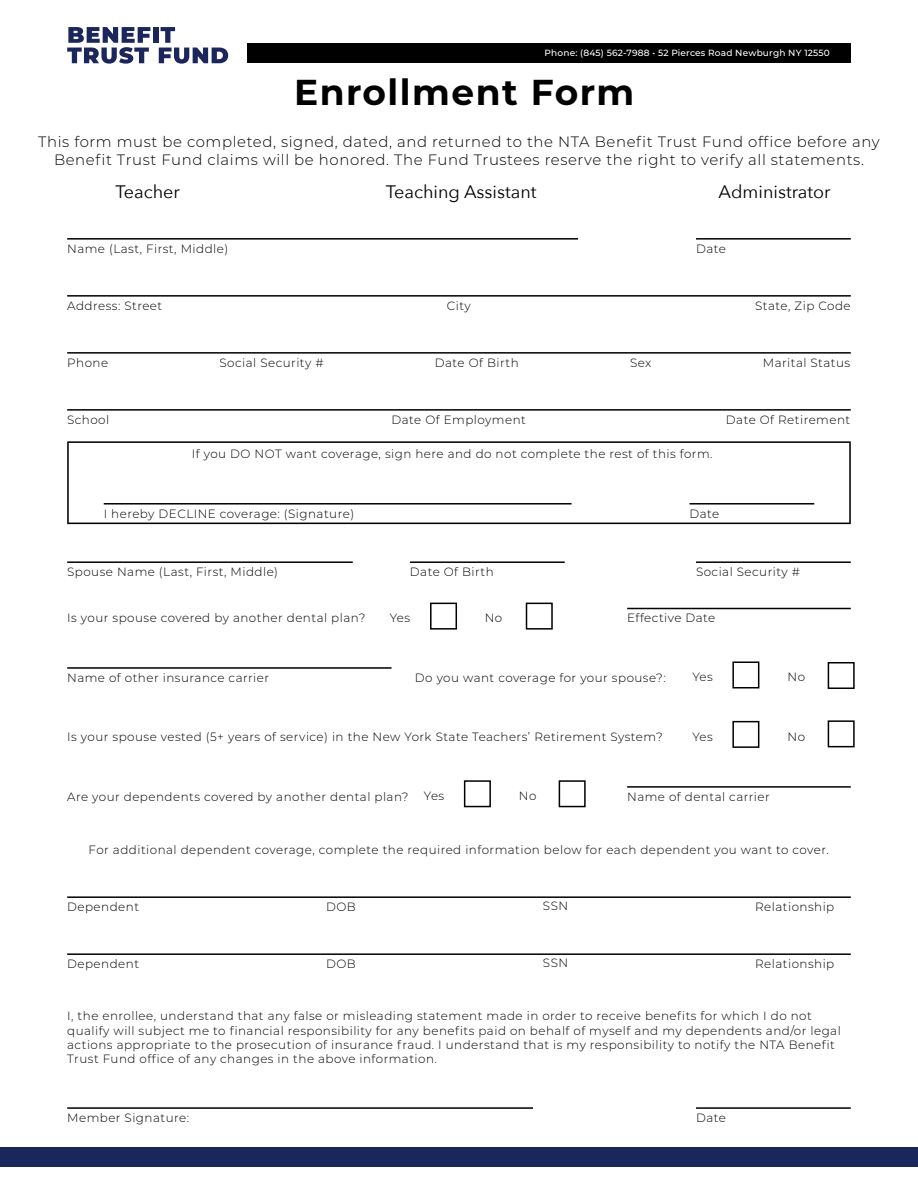
<style>
.page{position:relative;width:918px;height:1188px;background:#fff}
.page>*{position:absolute;margin:0;border:0;box-sizing:border-box;transform-origin:0 0}
.t1{font:700 36px "Montserrat";letter-spacing:.04em;color:#000}
.t2{font:18px "Avenir Next";color:#000}
.t3{font:300 15px/18px "Montserrat";letter-spacing:.04em;color:#000;text-align:center}
.t4{font:300 12px/14.4px "Montserrat";letter-spacing:.04em;color:#000}
.t5{font:500 9px "Montserrat";letter-spacing:.02em;color:#fff}
</style>
<div class="page">
<div style="left:0;top:1147px;width:918px;height:20px;background:#1a265c"></div>
<hr style="left:67px;top:352px;width:784px;height:2px;background:#000">
<hr style="left:67px;top:409px;width:784px;height:2px;background:#000">
<hr style="left:696px;top:238px;width:155px;height:2px;background:#000">
<hr style="left:67px;top:238px;width:511px;height:2px;background:#000">
<hr style="left:696px;top:561px;width:155px;height:2px;background:#000">
<hr style="left:410px;top:561px;width:155px;height:2px;background:#000">
<hr style="left:67px;top:561px;width:286px;height:2px;background:#000">
<hr style="left:67px;top:295px;width:784px;height:2px;background:#000">
<hr style="left:67px;top:896px;width:784px;height:2px;background:#000">
<hr style="left:696px;top:1107px;width:155px;height:2px;background:#000">
<hr style="left:67px;top:1107px;width:466px;height:2px;background:#000">
<hr style="left:627px;top:608px;width:224px;height:1px;background:#000">
<hr style="left:67px;top:667px;width:325px;height:2px;background:#000">
<hr style="left:627px;top:786px;width:224px;height:2px;background:#000">
<hr style="left:67px;top:953px;width:784px;height:2px;background:#000">
<svg style="left:67px;top:441px;width:784px;height:83px"></svg>
<hr style="left:689px;top:503px;width:125px;height:2px;background:#000">
<hr style="left:104px;top:503px;width:468px;height:2px;background:#000">
<div style="left:153px;top:27px;width:5px;height:16px;background:#1a265c"></div>
<svg style="left:67px;top:27px;width:83px;height:37px"></svg>
<svg style="left:159px;top:27px;width:69px;height:37px"></svg>
<div style="left:247px;top:43px;width:604px;height:20px;background:#000"></div>
<div style="left:430px;top:603px;width:27px;height:27px;border:2px solid #000"></div>
<div style="left:526px;top:603px;width:27px;height:27px;border:2px solid #000"></div>
<div style="left:732px;top:662px;width:27px;height:27px;border:2px solid #000"></div>
<div style="left:828px;top:662px;width:27px;height:27px;border:2px solid #000"></div>
<div style="left:732px;top:721px;width:27px;height:27px;border:2px solid #000"></div>
<div style="left:828px;top:720px;width:27px;height:27px;border:2px solid #000"></div>
<div style="left:464px;top:780px;width:27px;height:27px;border:1px solid #000"></div>
<div style="left:559px;top:780px;width:27px;height:27px;border:1px solid #000"></div>
<p class="t5" style="left:544px;top:46px;width:287px">Phone: (845) 562-7988 • 52 Pierces Road Newburgh NY 12550</p>
<h1 class="t1" style="left:294px;top:67px;width:342px">Enrollment Form</h1>
<p class="t3" style="left:38px;top:132px;width:843px">This form must be completed, signed, dated, and returned to the NTA Benefit Trust Fund office before any<br>Benefit Trust Fund claims will be honored. The Fund Trustees reserve the right to verify all statements.</p>
<h2 class="t2" style="left:115px;top:176px;width:66px">Teacher</h2>
<h2 class="t2" style="left:386px;top:176px;width:152px">Teaching Assistant</h2>
<h2 class="t2" style="left:719px;top:176px;width:113px">Administrator</h2>
<p class="t4" style="left:67px;top:241px;width:163px">Name (Last, First, Middle)</p>
<p class="t4" style="left:696px;top:241px;width:31px">Date</p>
<p class="t4" style="left:67px;top:298px;width:97px">Address: Street</p>
<p class="t4" style="left:447px;top:298px;width:25px">City</p>
<p class="t4" style="left:755px;top:298px;width:97px">State, Zip Code</p>
<p class="t4" style="left:67px;top:355px;width:43px">Phone</p>
<p class="t4" style="left:220px;top:355px;width:105px">Social Security #</p>
<p class="t4" style="left:435px;top:355px;width:85px">Date Of Birth</p>
<p class="t4" style="left:630px;top:355px;width:23px">Sex</p>
<p class="t4" style="left:763px;top:355px;width:89px">Marital Status</p>
<p class="t4" style="left:67px;top:412px;width:44px">School</p>
<p class="t4" style="left:392px;top:412px;width:136px">Date Of Employment</p>
<p class="t4" style="left:726px;top:412px;width:126px">Date Of Retirement</p>
<p class="t4" style="left:192px;top:447px;width:522px">If you DO NOT want coverage, sign here and do not complete the rest of this form.</p>
<p class="t4" style="left:104px;top:506px;width:252px">I hereby DECLINE coverage: (Signature)</p>
<p class="t4" style="left:689px;top:506px;width:31px">Date</p>
<p class="t4" style="left:67px;top:564px;width:212px">Spouse Name (Last, First, Middle)</p>
<p class="t4" style="left:410px;top:564px;width:85px">Date Of Birth</p>
<p class="t4" style="left:696px;top:564px;width:105px">Social Security #</p>
<p class="t4" style="left:67px;top:611px;width:300px">Is your spouse covered by another dental plan?</p>
<p class="t4" style="left:390px;top:610px;width:22px">Yes</p>
<p class="t4" style="left:485px;top:610px;width:19px">No</p>
<p class="t4" style="left:627px;top:611px;width:90px">Effective Date</p>
<p class="t4" style="left:67px;top:670px;width:203px">Name of other insurance carrier</p>
<p class="t4" style="left:415px;top:670px;width:252px">Do you want coverage for your spouse?:</p>
<p class="t4" style="left:692px;top:669px;width:22px">Yes</p>
<p class="t4" style="left:788px;top:669px;width:19px">No</p>
<p class="t4" style="left:67px;top:730px;width:597px">Is your spouse vested (5+ years of service) in the New York State Teachers’ Retirement System?</p>
<p class="t4" style="left:692px;top:729px;width:22px">Yes</p>
<p class="t4" style="left:788px;top:729px;width:19px">No</p>
<p class="t4" style="left:67px;top:789px;width:343px">Are your dependents covered by another dental plan?</p>
<p class="t4" style="left:424px;top:788px;width:22px">Yes</p>
<p class="t4" style="left:519px;top:788px;width:19px">No</p>
<p class="t4" style="left:627px;top:789px;width:144px">Name of dental carrier</p>
<p class="t4" style="left:89px;top:842px;width:742px">For additional dependent coverage, complete the required information below for each dependent you want to cover.</p>
<p class="t4" style="left:67px;top:899px;width:73px">Dependent</p>
<p class="t4" style="left:326px;top:899px;width:31px">DOB</p>
<p class="t4" style="left:543px;top:899px;width:27px">SSN</p>
<p class="t4" style="left:755px;top:899px;width:81px">Relationship</p>
<p class="t4" style="left:67px;top:956px;width:73px">Dependent</p>
<p class="t4" style="left:326px;top:956px;width:31px">DOB</p>
<p class="t4" style="left:543px;top:956px;width:27px">SSN</p>
<p class="t4" style="left:755px;top:956px;width:81px">Relationship</p>
<p class="t4" style="left:67px;top:1006px;width:769px">actions appropriate to the prosecution of insurance fraud. I understand that is my responsibility to notify the NTA Benefit<br>Trust Fund office of any changes in the above information.</p>
<p class="t4" style="left:67px;top:1008px;width:775px">I, the enrollee, understand that any false or misleading statement made in order to receive benefits for which I do not qualify will subject me to financial responsibility for any benefits paid on behalf of myself and my dependents and/or legal actions appropriate to the prosecution of insurance fraud. I understand that is my responsibility to notify the NTA Benefit Trust Fund office of any changes in the above information.</p>
<p class="t4" style="left:67px;top:1110px;width:123px">Member Signature:</p>
<p class="t4" style="left:696px;top:1110px;width:31px">Date</p>
</div>
